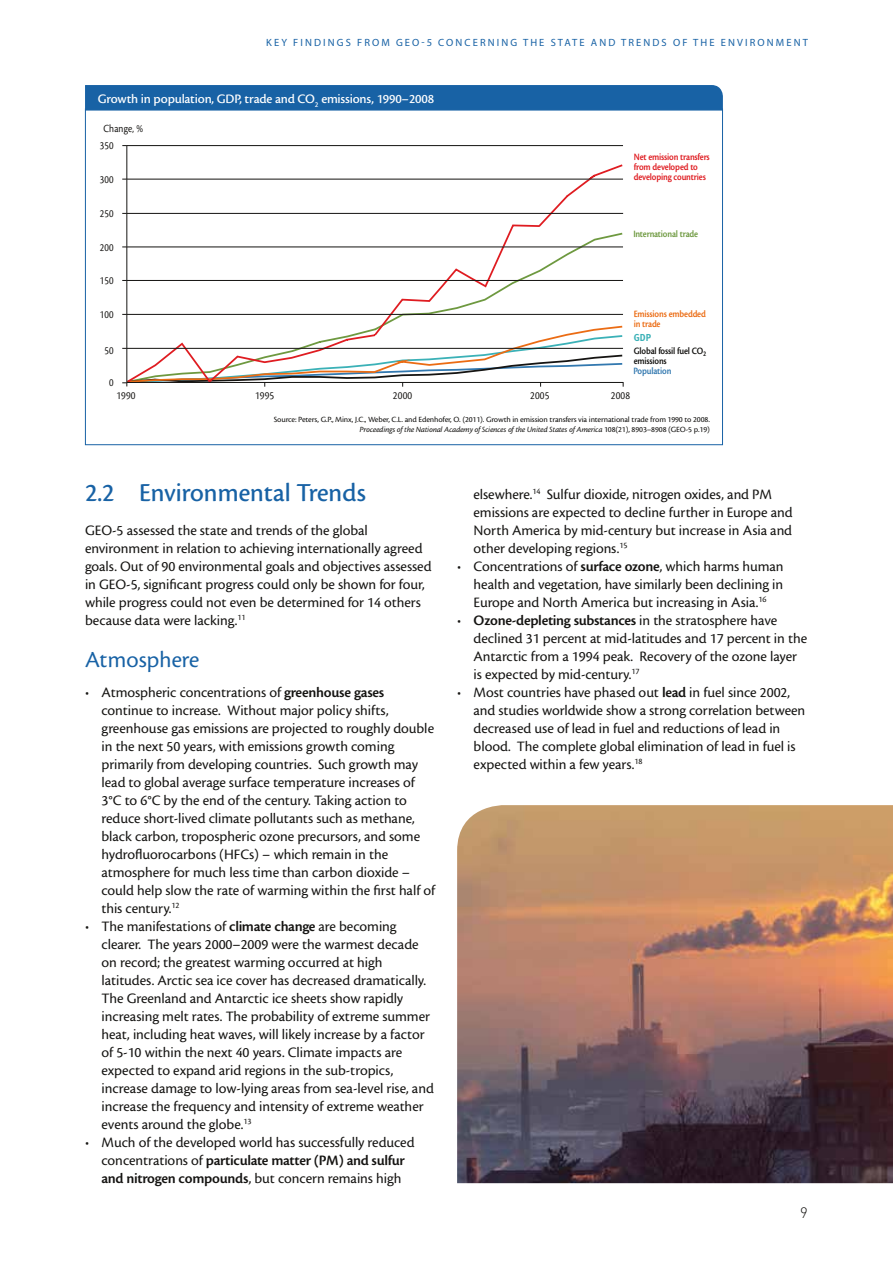
<style>
.page{position:relative;width:893px;height:1263px;background:#fff}
.page>*{position:absolute;margin:0;border:0;box-sizing:border-box;transform-origin:0 0}
.t1{font:27px "Cronos MM 479 18";color:#1862a5}
.t2{font:24px "Cronos MM 408 16";color:#1862a5}
.t3{font:15px/18px "Cronos MM 408 10";letter-spacing:-.005em;color:#151412}
.t4{font:15px "Cronos MM 574 10";letter-spacing:-.025em;color:#151412}
.t5{font:300 15px "DIN";color:#151412}
.t6{font:13.5px "Cronos MM 479 9";letter-spacing:-.015em;color:#fff}
.t7{font:11.4px "Cronos MM 408 72";letter-spacing:.015em;color:#151412;scale:.89 1}
.t8{font:11.4px "Cronos MM 408 72";letter-spacing:.015em;color:#151412;scale:.93 1}
.t9{font:10.5px "Myriad Pro";letter-spacing:.2em;color:#1862a5}
.t10{font:10.05px/10.1px "Cronos MM 574 11";letter-spacing:-.02em;color:#df1c21;scale:.89 1}
.t11{font:10.05px/10.1px "Cronos MM 574 11";letter-spacing:-.02em;color:#151412;scale:.89 1}
.t12{font:10.05px/10.1px "Cronos MM 574 11";letter-spacing:-.02em;color:#eb6c14;scale:.89 1}
.t13{font:10.05px "Cronos MM 574 11";letter-spacing:-.025em;color:#6e9940;scale:.89 1}
.t14{font:10.05px "Cronos MM 574 11";letter-spacing:-.02em;color:#3278af;scale:.89 1}
.t15{font:700 10.05px "Meta Pro";color:#3bb1b7;scale:.93 1}
.t16{font:8.25px "Cronos MM 408 6";letter-spacing:-.02em;color:#151412}
.t17{font:8.25px "Cronos MM It 408 6";letter-spacing:-.025em;color:#151412}
.s1{font-family:"Cronos MM 408 6"}
.s2{font-family:"Cronos MM 574 10"}
.s3{font-family:"Cronos MM 408 10"}
</style>
<div class="page">
<div style="left:84px;top:85px;width:639px;height:26px;background:#1862a5"></div>
<img style="left:457px;top:805px;width:436px;height:378px">
<svg style="left:125px;top:163px;width:499px;height:162px"></svg>
<hr style="left:126px;top:146px;width:1px;height:240px;background:#151412">
<hr style="left:127px;top:145px;width:496px;height:1px;background:#151412">
<hr style="left:127px;top:179px;width:496px;height:1px;background:#151412">
<hr style="left:127px;top:213px;width:496px;height:1px;background:#151412">
<hr style="left:127px;top:247px;width:496px;height:1px;background:#151412">
<hr style="left:127px;top:280px;width:496px;height:1px;background:#151412">
<hr style="left:127px;top:314px;width:496px;height:1px;background:#151412">
<svg style="left:122px;top:325px;width:502px;height:62px"></svg>
<p class="t9" style="left:266px;top:36px;width:139px">KEY FINDINGS F ROM GEO</p>
<p class="t9" style="left:422px;top:36px;width:388px">-5 CONCERNING THE STATE AND TRENDS OF THE E NVIRONMENT</p>
<p class="t6" style="left:98px;top:92px;width:338px">Growth in population, GDP, trade and CO<sub>2</sub> emissions, 1990–2008</p>
<p class="t7" style="left:103px;top:123px;width:46px">Change, %</p>
<p class="t7" style="left:100px;top:140px;width:17px">350</p>
<p class="t7" style="left:100px;top:174px;width:17px">300</p>
<p class="t7" style="left:100px;top:207px;width:17px">250</p>
<p class="t7" style="left:100px;top:242px;width:17px">200</p>
<p class="t7" style="left:100px;top:275px;width:17px">150</p>
<p class="t7" style="left:100px;top:309px;width:17px">100</p>
<p class="t7" style="left:104px;top:345px;width:12px">50</p>
<p class="t7" style="left:109px;top:377px;width:7px">0</p>
<p class="t10" style="left:634px;top:152px;width:87px">Net emission transfers from developed to developing countries</p>
<p class="t13" style="left:633px;top:229px;width:74px">International trade</p>
<p class="t12" style="left:634px;top:309px;width:83px">Emissions embedded in trade</p>
<p class="t15" style="left:634px;top:331px;width:20px">GDP</p>
<p class="t11" style="left:634px;top:346px;width:83px">Global fossil fuel CO<sub>2 </sub>emissions</p>
<p class="t14" style="left:633px;top:365px;width:44px">Population</p>
<p class="t8" style="left:116px;top:389px;width:22px">1990</p>
<p class="t8" style="left:255px;top:389px;width:22px">1995</p>
<p class="t8" style="left:393px;top:389px;width:22px">2000</p>
<p class="t8" style="left:530px;top:389px;width:22px">2005</p>
<p class="t8" style="left:611px;top:389px;width:22px">2008</p>
<p class="t16" style="left:274px;top:415px;width:438px">Source: Peters, G.P., Minx, J.C., Weber, C.L. and Edenhofer, O. (2011). Growth in emission transfers via international trade from 1990 to 2008.</p>
<p class="t17" style="left:359px;top:425px;width:352px">Proceedings of the National Academy of Sciences of the United States of America <span class="s1">108(21), 8903–8908 (GEO-5 p.19)</span></p>
<h1 class="t1" style="left:85px;top:479px;width:282px">2.2 Environmental Trends</h1>
<p class="t3" style="left:85px;top:522px;width:348px">GEO-5 assessed the state and trends of the global environment in relation to achieving internationally agreed goals. Out of 90 environmental goals and objectives assessed in GEO-5, significant progress could only be shown for four, while progress could not even be determined for 14 others because data were lacking.<sup>11</sup></p>
<h2 class="t2" style="left:85px;top:647px;width:116px">Atmosphere</h2>
<p class="t3" style="left:102px;top:684px;width:335px;text-indent:-16px">• Atmospheric concentrations of <span class="s2">greenhouse gases </span>continue to increase. Without major policy shifts, greenhouse gas emissions are projected to roughly double in the next 50 years, with emissions growth coming primarily from developing countries. Such growth may lead to global average surface temperature increases of 3°C to 6°C by the end of the century. Taking action to reduce short-lived climate pollutants such as methane, black carbon, tropospheric ozone precursors, and some hydrofluorocarbons (HFCs) – which remain in the atmosphere for much less time than carbon dioxide – could help slow the rate of warming within the first half of this century.<sup>12</sup></p>
<p class="t3" style="left:102px;top:918px;width:334px;text-indent:-16px">• The manifestations of <span class="s2">climate change</span> are becoming clearer. The years 2000–2009 were the warmest decade on record; the greatest warming occurred at high latitudes. Arctic sea ice cover has decreased dramatically.<br>The Greenland and Antarctic ice sheets show rapidly increasing melt rates. The probability of extreme summer heat, including heat waves, will likely increase by a factor of 5-10 within the next 40 years. Climate impacts are expected to expand arid regions in the sub-tropics, increase damage to low-lying areas from sea-level rise, and increase the frequency and intensity of extreme weather events around the globe.<sup>13</sup></p>
<p class="t3" style="left:85px;top:1134px;width:331px">• Much of the developed world has successfully reduced</p>
<p class="t4" style="left:102px;top:1153px;width:305px"><span class="s3">concentrations of</span> particulate matter (PM) and sulfur</p>
<p class="t3" style="left:102px;top:1170px;width:301px"><span class="s2">and nitrogen compounds</span>, but concern remains high</p>
<p class="t3" style="left:474px;top:486px;width:321px">elsewhere.<sup>14</sup> Sulfur dioxide, nitrogen oxides, and PM emissions are expected to decline further in Europe and North America by mid-century but increase in Asia and other developing regions.<sup>15</sup></p>
<p class="t3" style="left:474px;top:558px;width:311px;text-align:justify;text-indent:-16px">• Concentrations of <span class="s2">surface ozone</span>, which harms human health and vegetation, have similarly been declining in Europe and North America but increasing in Asia.<sup>16</sup></p>
<p class="t4" style="left:457px;top:613px;width:322px"><span class="s3">•</span> Ozone-depleting substances <span class="s3">in the stratosphere have</span></p>
<p class="t3" style="left:474px;top:630px;width:335px">declined 31 percent at mid-latitudes and 17 percent in the<br>Antarctic from a 1994 peak. Recovery of the ozone layer is expected by mid-century.<sup>17</sup></p>
<p class="t3" style="left:474px;top:684px;width:333px;text-indent:-16px">• Most countries have phased out <span class="s2">lead</span> in fuel since 2002, and studies worldwide show a strong correlation between decreased use of lead in fuel and reductions of lead in blood. The complete global elimination of lead in fuel is expected within a few years.<sup>18</sup></p>
<p class="t5" style="left:800px;top:1203px;width:9px">9</p>
</div>
